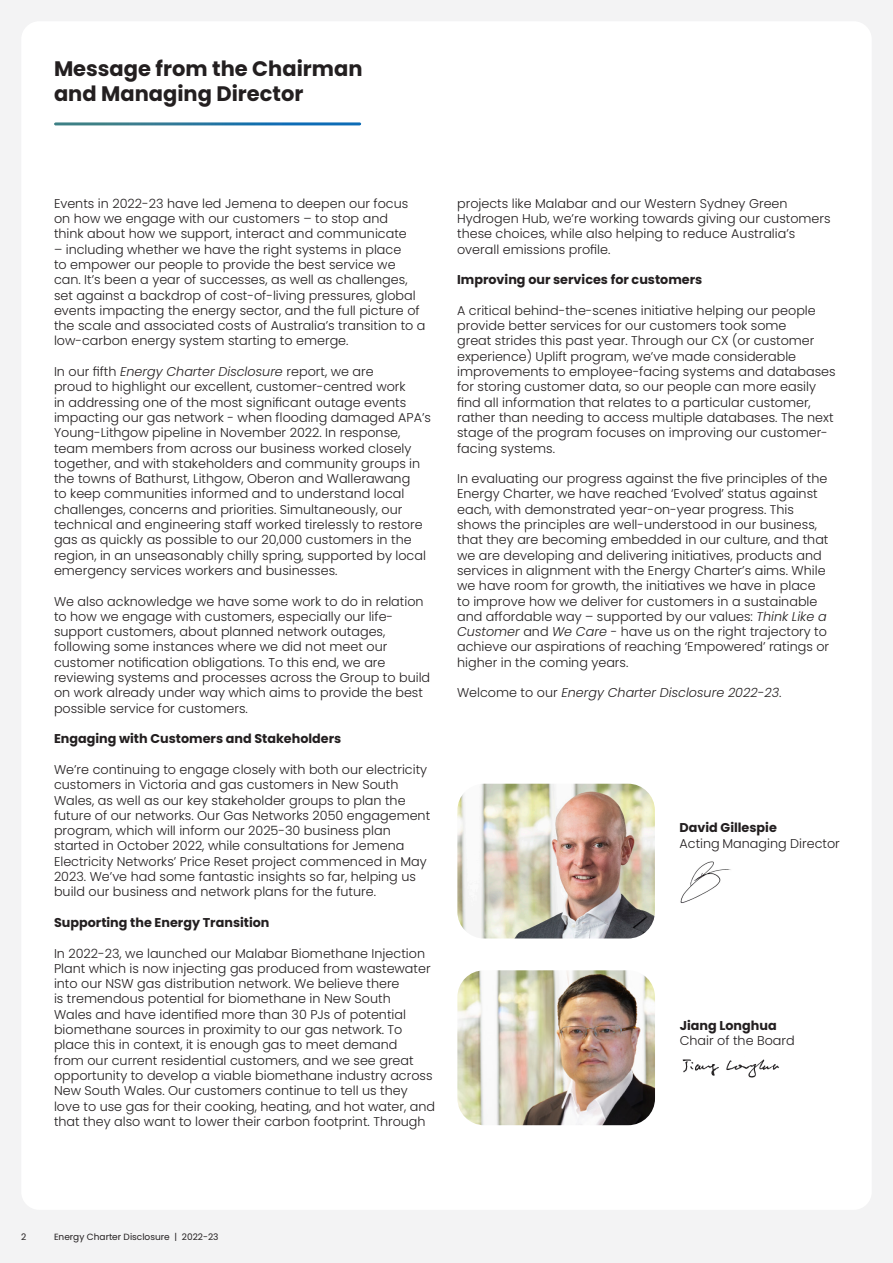
<style>
.page{position:relative;width:893px;height:1263px;background:#f3f3f4}
.page>*{position:absolute;margin:0;border:0;box-sizing:border-box;transform-origin:0 0}
.t1{font:700 21px/25.2px "Poppins";color:#231f20}
.t2{font:300 12.75px/15.3px "Poppins";color:#231f20}
.t3{font:700 12.75px "Poppins";color:#231f20}
.t4{font:italic 300 12.75px "Poppins";color:#231f20}
.t5{font:9px "Poppins";color:#231f20}
.t6{font:8.1px/9.9px "Calibri";color:#231f20}
.s1{font-style:italic}
.s2{font-style:normal}
.s3{font-weight:700}
</style>
<div class="page">
<div style="left:21px;top:21px;width:851px;height:1189px;background:#fff;border-radius:18px"></div>
<img style="left:457px;top:970px;width:198px;height:155px">
<img style="left:682px;top:1059px;width:98px;height:19px">
<img style="left:457px;top:784px;width:198px;height:154px">
<img style="left:680px;top:861px;width:51px;height:42px">
<p class="t1" style="left:54px;top:56px;width:310px">Message from the Chairman and Managing Director</p>
<p class="t2" style="left:54px;top:196px;width:356px">Events in 2022-23 have led Jemena to deepen our focus on how we engage with our customers – to stop and think about how we support, interact and communicate</p>
<p class="t2" style="left:54px;top:242px;width:373px">– including whether we have the right systems in place<br>to empower our people to provide the best service we can. It’s been a year of successes, as well as challenges, set against a backdrop of cost-of-living pressures, global events impacting the energy sector, and the full picture of the scale and associated costs of Australia’s transition to a low-carbon energy system starting to emerge.</p>
<p class="t2" style="left:54px;top:364px;width:379px">In our fifth <span class="s1">Energy Charter Disclosure</span> report, we are<br>proud to highlight our excellent, customer-centred work<br>in addressing one of the most significant outage events impacting our gas network - when flooding damaged APA’s Young-Lithgow pipeline in November 2022. In response, team members from across our business worked closely together, and with stakeholders and community groups in the towns of Bathurst, Lithgow, Oberon and Wallerawang<br>to keep communities informed and to understand local challenges, concerns and priorities. Simultaneously, our technical and engineering staff worked tirelessly to restore gas as quickly as possible to our 20,000 customers in the region, in an unseasonably chilly spring, supported by local emergency services workers and businesses.</p>
<p class="t2" style="left:54px;top:593px;width:378px">We also acknowledge we have some work to do in relation to how we engage with customers, especially our life&shy;support customers, about planned network outages, following some instances where we did not meet our customer notification obligations. To this end, we are reviewing systems and processes across the Group to build on work already under way which aims to provide the best possible service for customers.</p>
<p class="t3" style="left:54px;top:731px;width:289px">Engaging with Customers and Stakeholders</p>
<p class="t2" style="left:54px;top:762px;width:378px">We’re continuing to engage closely with both our electricity customers in Victoria and gas customers in New South Wales, as well as our key stakeholder groups to plan the future of our networks. Our Gas Networks 2050 engagement program, which will inform our 2025-30 business plan started in October 2022, while consultations for Jemena Electricity Networks’ Price Reset project commenced in May 2023. We’ve had some fantastic insights so far, helping us build our business and network plans for the future.</p>
<p class="t3" style="left:54px;top:915px;width:217px">Supporting the Energy Transition</p>
<p class="t2" style="left:54px;top:945px;width:383px">In 2022-23, we launched our Malabar Biomethane Injection Plant which is now injecting gas produced from wastewater into our NSW gas distribution network. We believe there<br>is tremendous potential for biomethane in New South<br>Wales and have identified more than 30 PJs of potential biomethane sources in proximity to our gas network. To place this in context, it is enough gas to meet demand<br>from our current residential customers, and we see great opportunity to develop a viable biomethane industry across New South Wales. Our customers continue to tell us they love to use gas for their cooking, heating, and hot water, and that they also want to lower their carbon footprint. Through</p>
<p class="t2" style="left:457px;top:196px;width:375px">projects like Malabar and our Western Sydney Green Hydrogen Hub, we’re working towards giving our customers these choices, while also helping to reduce Australia’s overall emissions profile.</p>
<p class="t3" style="left:457px;top:272px;width:247px">Improving our services for customers</p>
<p class="t2" style="left:457px;top:303px;width:380px">A critical behind-the-scenes initiative helping our people provide better services for our customers took some<br>great strides this past year. Through our CX (or customer experience) Uplift program, we’ve made considerable improvements to employee-facing systems and databases for storing customer data, so our people can more easily find all information that relates to a particular customer, rather than needing to access multiple databases. The next stage of the program focuses on improving our customer&shy;facing systems.</p>
<p class="t2" style="left:457px;top:471px;width:374px">In evaluating our progress against the five principles of the Energy Charter, we have reached ‘Evolved’ status against each, with demonstrated year-on-year progress. This shows the principles are well-understood in our business, that they are becoming embedded in our culture, and that we are developing and delivering initiatives, products and services in alignment with the Energy Charter’s aims. While we have room for growth, the initiatives we have in place to improve how we deliver for customers in a sustainable and affordable way – supported by our values: <span class="s1">Think Like a Customer</span> and <span class="s1">We Care</span> - have us on the right trajectory to achieve our aspirations of reaching ‘Empowered’ ratings or higher in the coming years.</p>
<p class="t4" style="left:457px;top:685px;width:326px"><span class="s2">Welcome to our</span> Energy Charter Disclosure 2022-23<span class="s2">.</span></p>
<p class="t2" style="left:680px;top:820px;width:162px"><span class="s3">David Gillespie<br></span>Acting Managing Director</p>
<p class="t2" style="left:680px;top:1018px;width:117px"><span class="s3">Jiang Longhua<br></span>Chair of the Board</p>
<p class="t6" style="left:682px;top:1020px;width:169px">your views will be carefully considered, and I look forward to hearing from, and engaging with you to deliver better customer outcomes.</p>
<p class="t5" style="left:21px;top:1232px;width:7px">2</p>
<p class="t5" style="left:54px;top:1232px;width:166px">Energy Charter Disclosure | 2022-23</p>
</div>
